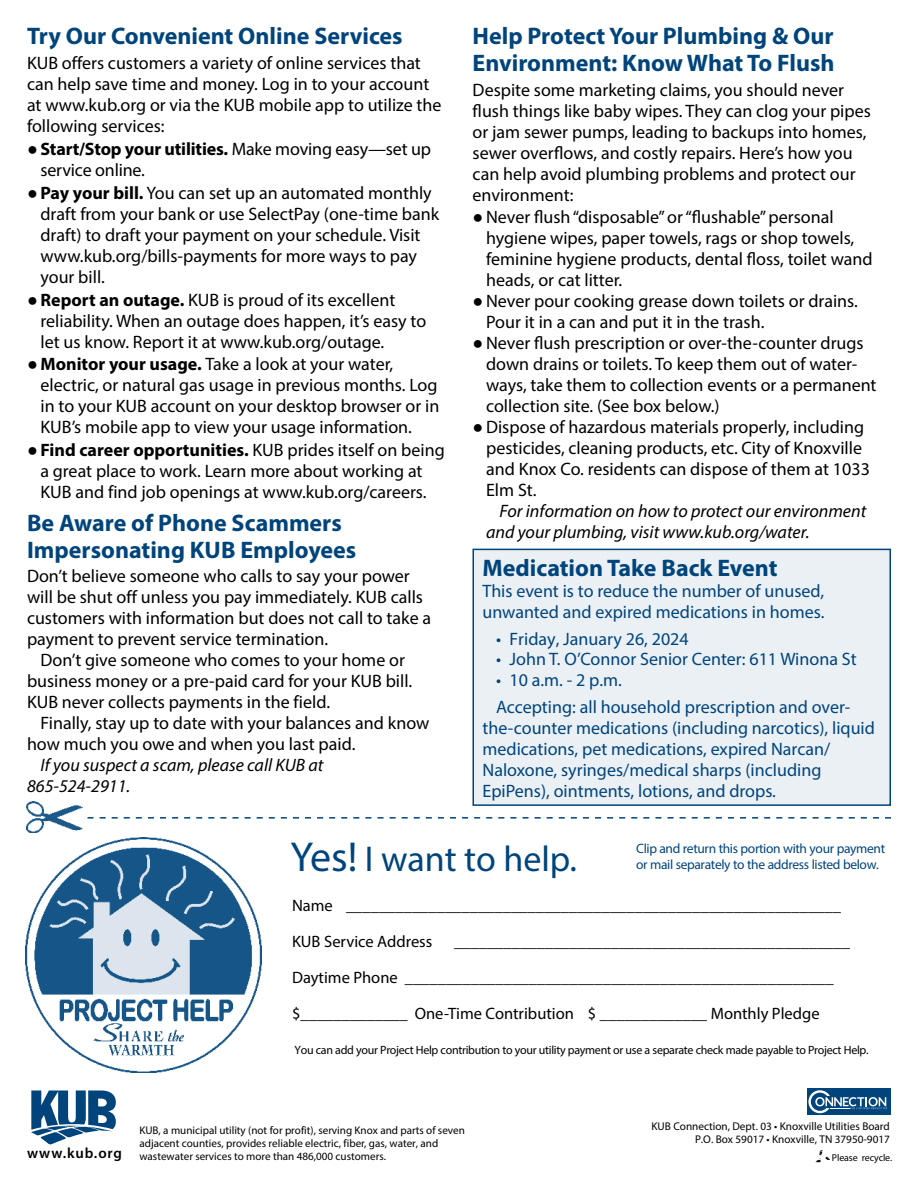
<style>
.page{position:relative;width:918px;height:1188px;background:#fff}
.page>*{position:absolute;margin:0;border:0;box-sizing:border-box;transform-origin:0 0}
.t1{font:36px "Myriad Pro";color:#00447c}
.t2{font:700 24px/27px "Myriad Pro";color:#00447c}
.t3{font:18px/21px "Myriad Pro";color:#000}
.t4{font:18px/21px "Myriad Pro";color:#00447c}
.t5{font:italic 18px/21px "Myriad Pro";color:#000}
.t6{font:16.5px/36px "Myriad Pro";color:#000}
.t7{font:13.5px/16.2px "Myriad Pro";letter-spacing:-.025em;color:#00447c}
.t8{font:12px "Myriad Pro";letter-spacing:-.025em;color:#000}
.t9{font:11.25px/13.5px "Myriad Pro";color:#000;text-align:right}
.t10{font:11.1px "Myriad Pro";color:#000}
.t11{font:9.9px "Myriad Pro";letter-spacing:-.01em;color:#000}
.s1{font-family:"Arial"}
.s2{font-weight:700}
.s3{font-size:42px}
</style>
<div class="page">
<div style="left:472px;top:549px;width:419px;height:257px;background:#ebf0f5;border:2px solid #00447c"></div>
<div style="left:807px;top:1088px;width:84px;height:27px;background:#00447c"></div>
<svg style="left:808px;top:1090px;width:79px;height:23px"></svg>
<svg style="left:816px;top:1150px;width:13px;height:12px"></svg>
<img style="left:26px;top:837px;width:235px;height:236px">
<img style="left:26px;top:801px;width:57px;height:31px">
<svg style="left:87px;top:817px;width:804px;height:2px"></svg>
<svg style="left:31px;top:1090px;width:85px;height:55px"></svg>
<h2 class="t2" style="left:27px;top:22px;width:377px">Try Our Convenient Online Services</h2>
<p class="t3" style="left:27px;top:52px;width:416px">KUB offers customers a variety of online services that can help save time and money. Log in to your account at www.kub.org or via the KUB mobile app to utilize the following services:</p>
<p class="t3" style="left:40px;top:138px;width:392px;text-indent:-14px"><span class="s1">●</span> <span class="s2">Start/Stop your utilities.</span> Make moving easy—set up service online.</p>
<p class="t3" style="left:40px;top:182px;width:400px;text-indent:-14px"><span class="s1">●</span><span class="s2">Pay your bill.</span> You can set up an automated monthly draft from your bank or use SelectPay (one-time bank draft) to draft your payment on your schedule. Visit www.kub.org/bills-payments for more ways to pay your bill.</p>
<p class="t3" style="left:40px;top:289px;width:387px;text-indent:-14px"><span class="s1">●</span><span class="s2">Report an outage.</span> KUB is proud of its excellent reliability. When an outage does happen, it’s easy to let us know. Report it at www.kub.org/outage.</p>
<p class="t3" style="left:40px;top:353px;width:400px;text-indent:-14px"><span class="s1">●</span> <span class="s2">Monitor your usage.</span> Take a look at your water, electric, or natural gas usage in previous months. Log in to your KUB account on your desktop browser or in KUB’s mobile app to view your usage information.</p>
<p class="t3" style="left:27px;top:439px;width:419px;text-align:center"><span class="s1">●</span><span class="s2">Find career opportunities.</span> KUB prides itself on being a great place to work. Learn more about working at<br>KUB and find job openings at www.kub.org/careers.</p>
<h2 class="t2" style="left:27px;top:508px;width:331px">Be Aware of Phone Scammers<br>Impersonating KUB Employees</h2>
<p class="t3" style="left:27px;top:565px;width:406px">Don’t believe someone who calls to say your power will be shut off unless you pay immediately. KUB calls customers with information but does not call to take a payment to prevent service termination.</p>
<p class="t3" style="left:27px;top:649px;width:387px;text-indent:14px">Don’t give someone who comes to your home or business money or a pre-paid card for your KUB bill.<br>KUB never collects payments in the field.</p>
<p class="t3" style="left:27px;top:712px;width:404px;text-indent:14px">Finally, stay up to date with your balances and know how much you owe and when you last paid.</p>
<p class="t5" style="left:27px;top:754px;width:298px;text-indent:14px">If you suspect a scam, please call KUB at<br>865-524-2911.</p>
<h2 class="t2" style="left:473px;top:22px;width:363px">Help Protect Your Plumbing &amp; Our<br>Environment: Know What To Flush</h2>
<p class="t3" style="left:473px;top:79px;width:400px">Despite some marketing claims, you should never flush things like baby wipes. They can clog your pipes or jam sewer pumps, leading to backups into homes, sewer overflows, and costly repairs. Here’s how you can help avoid plumbing problems and protect our environment:</p>
<p class="t3" style="left:486px;top:206px;width:388px;text-indent:-14px"><span class="s1">●</span>Never flush “disposable” or “flushable” personal hygiene wipes, paper towels, rags or shop towels, feminine hygiene products, dental floss, toilet wand heads, or cat litter.</p>
<p class="t3" style="left:486px;top:290px;width:373px;text-indent:-14px"><span class="s1">●</span>Never pour cooking grease down toilets or drains.<br>Pour it in a can and put it in the trash.</p>
<p class="t3" style="left:486px;top:332px;width:392px;text-indent:-14px"><span class="s1">●</span>Never flush prescription or over-the-counter drugs down drains or toilets. To keep them out of water&shy;ways, take them to collection events or a permanent collection site. (See box below.)</p>
<p class="t3" style="left:486px;top:416px;width:385px;text-indent:-14px"><span class="s1">●</span>Dispose of hazardous materials properly, including pesticides, cleaning products, etc. City of Knoxville and Knox Co. residents can dispose of them at 1033<br>Elm St.</p>
<p class="t5" style="left:486px;top:500px;width:382px;text-indent:14px">For information on how to protect our environment and your plumbing, visit www.kub.org/water.</p>
<h2 class="t2" style="left:483px;top:554px;width:297px">Medication Take Back Event</h2>
<p class="t4" style="left:483px;top:580px;width:343px">This event is to reduce the number of unused, unwanted and expired medications in homes.</p>
<p class="t4" style="left:496px;top:628px;width:194px">• Friday, January 26, 2024</p>
<p class="t4" style="left:496px;top:648px;width:362px">• John T. O’Connor Senior Center: 611 Winona St</p>
<p class="t4" style="left:496px;top:665px;width:356px;line-height:27.8px">• 10 a.m. - 2 p.m.<br>Accepting: all household prescription and over-</p>
<p class="t4" style="left:483px;top:718px;width:394px">the-counter medications (including narcotics), liquid medications, pet medications, expired Narcan/ Naloxone, syringes/medical sharps (including EpiPens), ointments, lotions, and drops.</p>
<h1 class="t1" style="left:290px;top:837px;width:288px"><span class="s3">Yes!</span> I want to help.</h1>
<p class="t7" style="left:636px;top:840px;width:251px">Clip and return this portion with your payment or mail separately to the address listed below.</p>
<p class="t6" style="left:292px;top:887px;width:551px">Name ____________________________________________________________<br>KUB Service Address</p>
<p class="t6" style="left:292px;top:923px;width:559px;text-indent:162px">________________________________________________<br>Daytime Phone ____________________________________________________ $_____________ One-Time Contribution $ _____________ Monthly Pledge</p>
<p class="t8" style="left:295px;top:1042px;width:575px">You can add your Project Help contribution to your utility payment or use a separate check made payable to Project Help.</p>
<p class="t9" style="left:652px;top:1119px;width:240px">KUB Connection, Dept. 03 • Knoxville Utilities Board<br>P.O. Box 59017 • Knoxville, TN 37950-9017</p>
<p class="t10" style="left:139px;top:1123px;width:327px">KUB, a municipal utility (not for profit), serving Knox and parts of seven</p>
<p class="t10" style="left:139px;top:1136px;width:300px">adjacent counties, provides reliable electric, fiber, gas, water, and</p>
<p class="t10" style="left:27px;top:1150px;width:361px"><sup>www.kub.org</sup> wastewater services to more than 486,000 customers.</p>
<p class="t11" style="left:832px;top:1151px;width:62px">Please recycle.</p>
</div>
